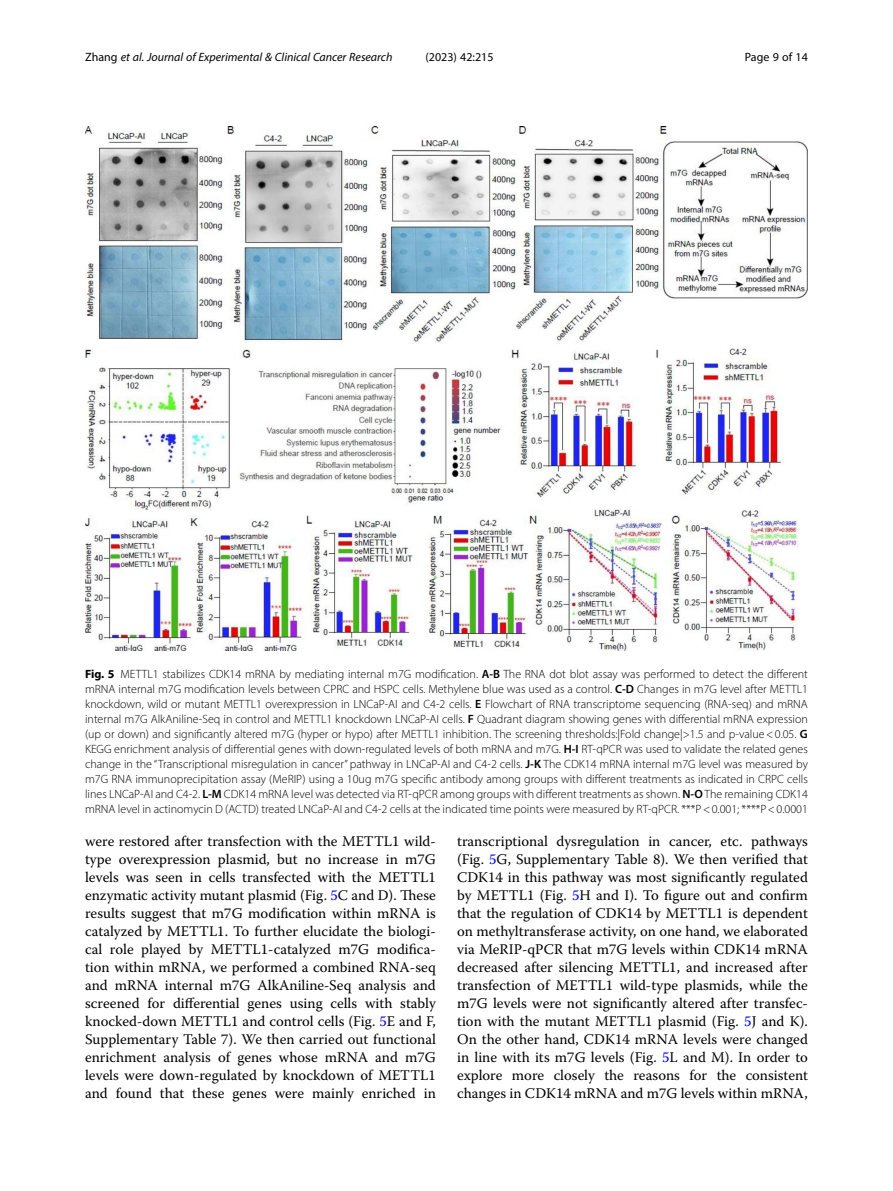
<style>
.page{position:relative;width:893px;height:1191px;background:#fff}
.page>*{position:absolute;margin:0;border:0;box-sizing:border-box;transform-origin:0 0}
.Body_Text{font:14.7px/18px "Warnock Pro";color:#000;text-align:justify}
.Figure_Caption{font:300 12px/15px "Myriad Pro";color:#000;text-align:justify}
.t1{font:italic 12px "Myriad Pro";color:#000}
.t2{font:12px "Myriad Pro";color:#000}
.s1{font-style:normal}
.s2{font-weight:700}
.s3{font-weight:600}
.s4{color:#00f}
</style>
<div class="page">
<img style="left:85px;top:126px;width:723px;height:525px">
<p class="t1" style="left:85px;top:50px;width:309px"><span class="s1">Zhang</span> et al. Journal of Experimental &amp; Clinical Cancer Research</p>
<p class="t2" style="left:425px;top:50px;width:70px">(2023) 42:215</p>
<p class="t2" style="left:745px;top:50px;width:65px">Page 9 of 14</p>
<p class="Figure_Caption" style="left:85px;top:666px;width:724px"><span class="s2">Fig. 5</span> METTL1 stabilizes CDK14 mRNA by mediating internal m7G modification. <span class="s3">A-B</span> The RNA dot blot assay was performed to detect the different mRNA internal m7G modification levels between CPRC and HSPC cells. Methylene blue was used as a control. <span class="s3">C-D</span> Changes in m7G level after METTL1 knockdown, wild or mutant METTL1 overexpression in LNCaP-AI and C4-2 cells. <span class="s3">E</span> Flowchart of RNA transcriptome sequencing (RNA-seq) and mRNA internal m7G AlkAniline-Seq in control and METTL1 knockdown LNCaP-AI cells. <span class="s3">F</span> Quadrant diagram showing genes with differential mRNA expression (up or down) and significantly altered m7G (hyper or hypo) after METTL1 inhibition. The screening thresholds:|Fold change|&gt;1.5 and p-value&lt;0.05. <span class="s3">G </span>KEGG enrichment analysis of differential genes with down-regulated levels of both mRNA and m7G. <span class="s3">H-I</span> RT-qPCR was used to validate the related genes change in the “Transcriptional misregulation in cancer” pathway in LNCaP-AI and C4-2 cells. <span class="s3">J-K</span> The CDK14 mRNA internal m7G level was measured by m7G RNA immunoprecipitation assay (MeRIP) using a 10ug m7G specific antibody among groups with different treatments as indicated in CRPC cells lines LNCaP-AI and C4-2. <span class="s3">L-M</span> CDK14 mRNA level was detected via RT-qPCR among groups with different treatments as shown. <span class="s3">N-O</span> The remaining CDK14 mRNA level in actinomycin D (ACTD) treated LNCaP-AI and C4-2 cells at the indicated time points were measured by RT-qPCR. ***P&lt;0.001; ****P&lt;0.0001</p>
<p class="Body_Text" style="left:85px;top:832px;width:352px">were restored after transfection with the METTL1 wild&shy;type overexpression plasmid, but no increase in m7G levels was seen in cells transfected with the METTL1 enzymatic activity mutant plasmid (Fig. <span class="s4">5</span>C and D). These results suggest that m7G modification within mRNA is catalyzed by METTL1. To further elucidate the biologi&shy;cal role played by METTL1-catalyzed m7G modifica&shy;tion within mRNA, we performed a combined RNA-seq and mRNA internal m7G AlkAniline-Seq analysis and screened for differential genes using cells with stably knocked-down METTL1 and control cells (Fig. <span class="s4">5</span>E and F, Supplementary Table 7). We then carried out functional enrichment analysis of genes whose mRNA and m7G levels were down-regulated by knockdown of METTL1 and found that these genes were mainly enriched in</p>
<p class="Body_Text" style="left:457px;top:832px;width:352px">transcriptional dysregulation in cancer, etc. pathways (Fig. <span class="s4">5</span>G, Supplementary Table 8). We then verified that CDK14 in this pathway was most significantly regulated by METTL1 (Fig. <span class="s4">5</span>H and I). To figure out and confirm that the regulation of CDK14 by METTL1 is dependent on methyltransferase activity, on one hand, we elaborated via MeRIP-qPCR that m7G levels within CDK14 mRNA decreased after silencing METTL1, and increased after transfection of METTL1 wild-type plasmids, while the m7G levels were not significantly altered after transfec&shy;tion with the mutant METTL1 plasmid (Fig. <span class="s4">5</span>J and K).<br>On the other hand, CDK14 mRNA levels were changed in line with its m7G levels (Fig. <span class="s4">5</span>L and M). In order to explore more closely the reasons for the consistent changes in CDK14 mRNA and m7G levels within mRNA,</p>
</div>
